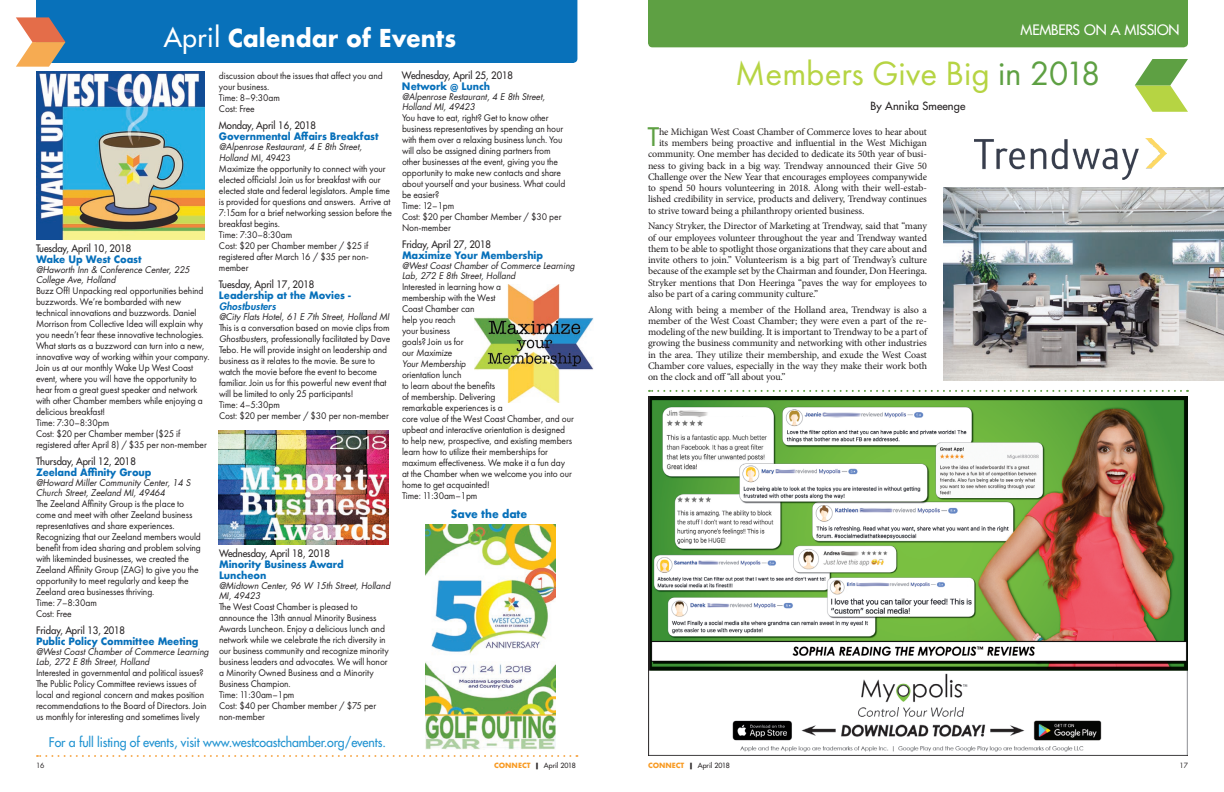
<style>
.page{position:relative;width:1224px;height:792px;background:#fff}
.page>*{position:absolute;margin:0;border:0;box-sizing:border-box;transform-origin:0 0}
.t1{font:35px "Futura PT";color:#b6d443}
.t2{font:24.9px "Futura";color:#5ea043}
.t3{font:700 24px "Futura";color:#fff;scale:.95 1}
.t4{font:14px "Futura";letter-spacing:-.015em;color:#fff}
.t5{font:13px "Futura";letter-spacing:-.01em;color:#2193d1;scale:.95 1}
.t6{font:11px "Futura";letter-spacing:.01em;color:#231f20}
.t7{font:700 11px "Futura";letter-spacing:-.01em;color:#0770ba;scale:.95 1}
.t8{font:10px/11px "Futura PT";letter-spacing:-.01em;color:#231f20;scale:.95 1}
.t9{font:10px/11.2px "Minion Pro";letter-spacing:-.01em;color:#231f20;text-align:justify}
.t10{font:700 10px/11px "Futura";letter-spacing:-.01em;color:#0770ba;scale:.95 1}
.t11{font:10px "Futura";letter-spacing:-.01em;color:#231f20;scale:.95 1}
.t12{font:italic 800 10px "Futura";letter-spacing:.01em;color:#0770ba}
.t13{font:italic 9px/10px "Futura";color:#231f20;scale:.95 1}
.t14{font:7px "Futura";color:#231f20}
.t15{font:7px "Futura";color:#231f20}
.s1{font-weight:400;font-size:26px}
.s2{font-family:"Futura";font-style:italic;font-size:9px}
.s3{font-style:italic}
.s4{color:#5ea043}
.s5{font-weight:700;color:#f89b24}
.s6{font-weight:700}
</style>
<div class="page">
<img style="left:475px;top:284px;width:119px;height:118px">
<svg style="left:16px;top:0;width:561px;height:67px;background:#257dba"></svg>
<img style="left:36px;top:71px;width:168px;height:169px">
<img style="left:219px;top:430px;width:169px;height:115px">
<svg style="left:37px;top:755px;width:533px;height:2px"></svg>
<img style="left:426px;top:525px;width:130px;height:225px">
<div style="left:648px;top:0;width:540px;height:47px;background:#5ea043"></div>
<svg style="left:1135px;top:59px;width:53px;height:53px"></svg>
<svg style="left:649px;top:390px;width:532px;height:2px"></svg>
<img style="left:944px;top:187px;width:280px;height:193px">
<img style="left:974px;top:139px;width:192px;height:41px">
<img style="left:648px;top:396px;width:540px;height:360px">
<h3 class="t3" style="left:164px;top:21px;width:309px"><span class="s1">April</span> Calendar of Events</h3>
<p class="t11" style="left:36px;top:242px;width:102px">Tuesday, April 10, 2018</p>
<p class="t10" style="left:36px;top:254px;width:113px">Wake Up West Coast</p>
<p class="t13" style="left:36px;top:265px;width:163px">@Haworth Inn &amp; Conference Center, 225<br>College Ave, Holland</p>
<p class="t8" style="left:36px;top:285px;width:184px">Buzz Off! Unpacking real opportunities behind buzzwords. We’re bombarded with new technical innovations and buzzwords. Daniel Morrison from Collective Idea will explain why you needn’t fear these innovative technologies.<br>What starts as a buzzword can turn into a new, innovative way of working within your company.<br>Join us at our monthly Wake Up West Coast event, where you will have the opportunity to hear from a great guest speaker and network with other Chamber members while enjoying a delicious breakfast!<br>Time: 7:30–8:30pm<br>Cost: $20 per Chamber member ($25 if registered after April 8) / $35 per non-member</p>
<p class="t11" style="left:36px;top:455px;width:107px">Thursday, April 12, 2018</p>
<p class="t10" style="left:36px;top:467px;width:123px">Zeeland Affinity Group</p>
<p class="t13" style="left:36px;top:478px;width:164px">@Howard Miller Community Center, 14 S<br>Church Street, Zeeland MI, 49464</p>
<p class="t8" style="left:36px;top:498px;width:175px">The Zeeland Affinity Group is the place to come and meet with other Zeeland business representatives and share experiences.<br>Recognizing that our Zeeland members would benefit from idea sharing and problem solving with likeminded businesses, we created the Zeeland Affinity Group (ZAG) to give you the opportunity to meet regularly and keep the Zeeland area businesses thriving.<br>Time: 7–8:30am<br>Cost: Free</p>
<p class="t11" style="left:36px;top:624px;width:95px">Friday, April 13, 2018</p>
<p class="t10" style="left:36px;top:636px;width:173px">Public Policy Committee Meeting</p>
<p class="t13" style="left:36px;top:647px;width:183px">@West Coast Chamber of Commerce Learning<br>Lab, 272 E 8th Street, Holland</p>
<p class="t8" style="left:36px;top:667px;width:181px">Interested in governmental and political issues?<br>The Public Policy Committee reviews issues of local and regional concern and makes position recommendations to the Board of Directors. Join us monthly for interesting and sometimes lively</p>
<p class="t8" style="left:219px;top:70px;width:174px">discussion about the issues that affect you and your business.<br>Time: 8–9:30am<br>Cost: Free</p>
<p class="t11" style="left:219px;top:119px;width:104px">Monday, April 16, 2018</p>
<p class="t10" style="left:219px;top:131px;width:170px">Governmental Affairs Breakfast</p>
<p class="t13" style="left:219px;top:142px;width:152px">@Alpenrose Restaurant, 4 E 8th Street,</p>
<p class="t8" style="left:219px;top:152px;width:184px"><span class="s2">Holland</span> MI, 49423<br>Maximize the opportunity to connect with your elected officials! Join us for breakfast with our elected state and federal legislators. Ample time is provided for questions and answers. Arrive at 7:15am for a brief networking session before the breakfast begins.<br>Time: 7:30–8:30am<br>Cost: $20 per Chamber member / $25 if registered after March 16 / $35 per non&shy;member</p>
<p class="t11" style="left:219px;top:278px;width:102px">Tuesday, April 17, 2018</p>
<p class="t10" style="left:219px;top:290px;width:140px">Leadership at the Movies -</p>
<p class="t12" style="left:219px;top:300px;width:58px">Ghostbusters</p>
<p class="t13" style="left:219px;top:312px;width:181px">@City Flats Hotel, 61 E 7th Street, Holland MI</p>
<p class="t8" style="left:219px;top:322px;width:182px">This is a conversation based on movie clips from <span class="s3">Ghostbusters</span>, professionally facilitated by Dave Tebo. He will provide insight on leadership and business as it relates to the movie. Be sure to watch the movie before the event to become familiar. Join us for this powerful new event that will be limited to only 25 participants!<br>Time: 4–5:30pm<br>Cost: $20 per member / $30 per non-member</p>
<p class="t11" style="left:219px;top:547px;width:118px">Wednesday, April 18, 2018</p>
<p class="t10" style="left:219px;top:559px;width:133px">Minority Business Award<br>Luncheon</p>
<p class="t13" style="left:219px;top:581px;width:182px">@Midtown Center, 96 W 15th Street, Holland<br>MI, 49423</p>
<p class="t8" style="left:219px;top:601px;width:180px">The West Coast Chamber is pleased to announce the 13th annual Minority Business Awards Luncheon. Enjoy a delicious lunch and network while we celebrate the rich diversity in our business community and recognize minority business leaders and advocates. We will honor a Minority Owned Business and a Minority Business Champion.<br>Time: 11:30am–1pm<br>Cost: $40 per Chamber member / $75 per non-member</p>
<h3 class="t5" style="left:49px;top:734px;width:356px">For a full listing of events, visit www.westcoastchamber.org/events.</h3>
<p class="t11" style="left:402px;top:69px;width:118px">Wednesday, April 25, 2018</p>
<p class="t10" style="left:402px;top:81px;width:94px">Network @ Lunch</p>
<p class="t13" style="left:402px;top:92px;width:152px">@Alpenrose Restaurant, 4 E 8th Street,<br>Holland MI, 49423</p>
<p class="t8" style="left:402px;top:112px;width:174px">You have to eat, right? Get to know other business representatives by spending an hour with them over a relaxing business lunch. You will also be assigned dining partners from other businesses at the event, giving you the opportunity to make new contacts and share about yourself and your business. What could be easier?<br>Time: 12–1pm<br>Cost: $20 per Chamber Member / $30 per Non-member</p>
<p class="t11" style="left:402px;top:238px;width:95px">Friday, April 27, 2018</p>
<p class="t10" style="left:402px;top:250px;width:150px">Maximize Your Membership</p>
<p class="t13" style="left:402px;top:261px;width:183px">@West Coast Chamber of Commerce Learning<br>Lab, 272 E 8th Street, Holland</p>
<p class="t8" style="left:402px;top:281px;width:106px">Interested in learning how a membership with the West<br>Coast Chamber can<br>help you reach<br>your business<br>goals? Join us for<br>our <span class="s3">Maximize<br>Your Membership</span></p>
<p class="t8" style="left:402px;top:369px;width:182px">orientation lunch<br>to learn about the benefits<br>of membership. Delivering<br>remarkable experiences is a<br>core value of the West Coast Chamber, and our upbeat and interactive orientation is designed to help new, prospective, and existing members learn how to utilize their memberships for maximum effectiveness. We make it a fun day at the Chamber when we welcome you into our home to get acquainted!<br>Time: 11:30am–1pm</p>
<p class="t7" style="left:451px;top:506px;width:82px">Save the date</p>
<h3 class="t4" style="left:1021px;top:22px;width:160px">MEMBERS ON A MISSION</h3>
<h1 class="t1" style="left:735px;top:53px;width:367px">Members Give Big <span class="s4">in 2018</span></h1>
<p class="t6" style="left:871px;top:99px;width:96px">By Annika Smeenge</p>
<h2 class="t2" style="left:648px;top:121px;width:13px">T</h2>
<p class="t9" style="left:659px;top:126px;width:269px">he Michigan West Coast Chamber of Commerce loves to hear about</p>
<p class="t9" style="left:659px;top:137px;width:269px">its members being proactive and influential in the West Michigan</p>
<p class="t9" style="left:648px;top:149px;width:281px">community. One member has decided to dedicate its 50th year of busi-</p>
<p class="t9" style="left:648px;top:160px;width:281px">ness to giving back in a big way. Trendway announced their Give 50</p>
<p class="t9" style="left:648px;top:171px;width:280px">Challenge over the New Year that encourages employees companywide</p>
<p class="t9" style="left:648px;top:182px;width:281px">to spend 50 hours volunteering in 2018. Along with their well-estab-</p>
<p class="t9" style="left:648px;top:194px;width:280px">lished credibility in service, products and delivery, Trendway continues</p>
<p class="t9" style="left:648px;top:205px;width:218px">to strive toward being a philanthropy oriented business.</p>
<p class="t9" style="left:648px;top:221px;width:281px">Nancy Stryker, the Director of Marketing at Trendway, said that “many of our employees volunteer throughout the year and Trendway wanted them to be able to spotlight those organizations that they care about and invite others to join.” Volunteerism is a big part of Trendway’s culture because of the example set by the Chairman and founder, Don Heeringa.<br>Stryker mentions that Don Heeringa “paves the way for employees to also be part of a caring community culture.”</p>
<p class="t9" style="left:648px;top:304px;width:281px">Along with being a member of the Holland area, Trendway is also a member of the West Coast Chamber; they were even a part of the re&shy;modeling of the new building. It is important to Trendway to be a part of growing the business community and networking with other industries in the area. They utilize their membership, and exude the West Coast Chamber core values, especially in the way they make their work both on the clock and off “all about you.”</p>
<p class="t15" style="left:36px;top:761px;width:10px">16</p>
<p class="t14" style="left:494px;top:761px;width:83px"><span class="s5">CONNECT</span> <span class="s6">|</span> April 2018</p>
<p class="t14" style="left:648px;top:761px;width:83px"><span class="s5">CONNECT</span> <span class="s6">|</span> April 2018</p>
<p class="t15" style="left:1179px;top:761px;width:10px">17</p>
</div>
